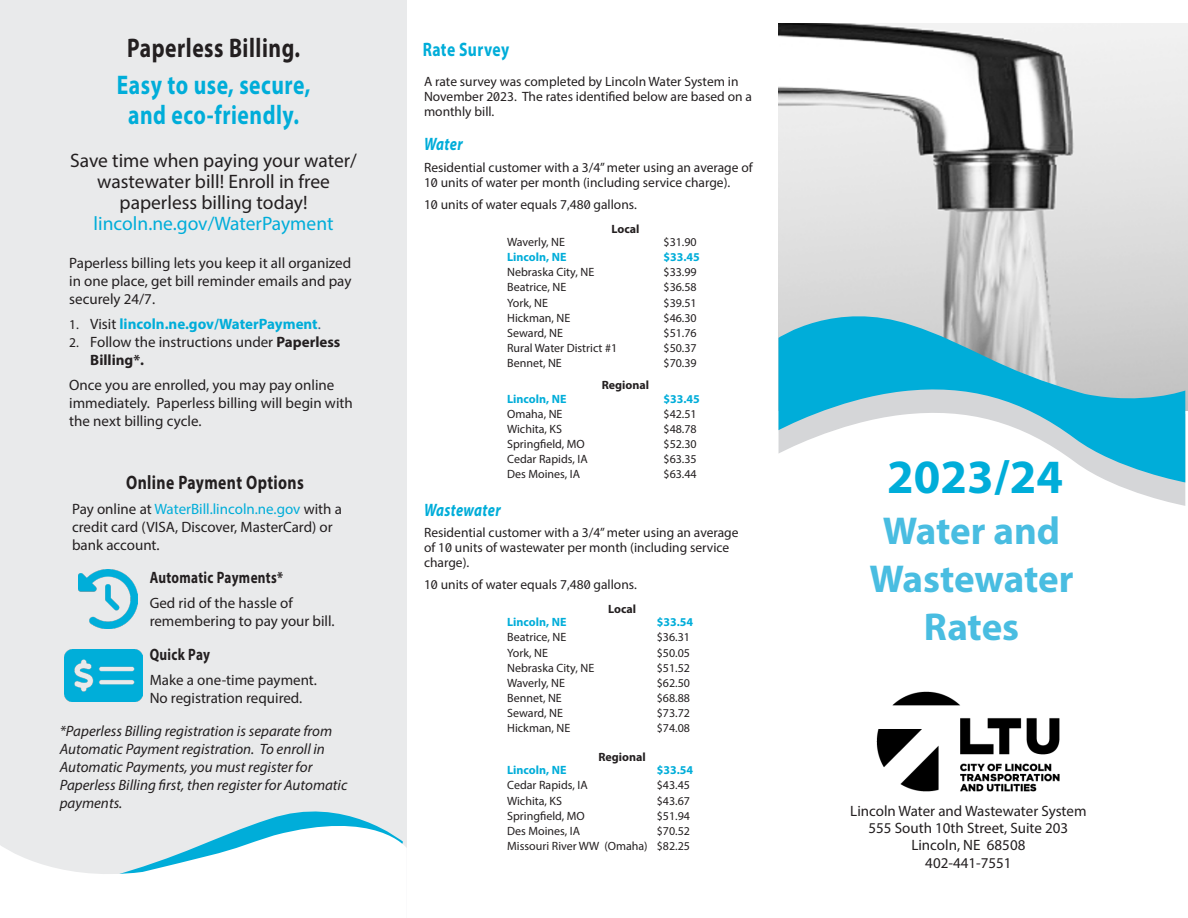
<style>
.page{position:relative;width:1188px;height:918px;background:#fff}
.page>*{position:absolute;margin:0;border:0;box-sizing:border-box;transform-origin:0 0}
.Title_Subhead{font:700 48px "Myriad Pro";color:#00add9}
.Title_Subhead-2{font:700 39px/48px "Myriad Pro";letter-spacing:-.005em;color:#49bde1;text-align:center}
.Heading2{font:700 27px/30px "Myriad Pro";letter-spacing:.025em;color:#00add9;text-align:center;scale:.8 1}
.Heading2-2{font:700 27px "Myriad Pro";letter-spacing:.025em;color:#231f20;scale:.8 1}
.t1{font:19.5px/21px "Myriad Pro";color:#231f20;text-align:center}
.t2{font:19.5px "Myriad Pro";color:#00add9}
.Heading2-3{font:700 19.5px "Myriad Pro";letter-spacing:.025em;color:#231f20;scale:.8 1}
.Heading2-4{font:700 19.5px "Myriad Pro";letter-spacing:.02em;color:#00add9;scale:.8 1}
.Heading2-5{font:italic 700 18px "Myriad Pro";letter-spacing:.02em;color:#00add9;scale:.8 1}
.Heading2-6{font:700 16.5px "Myriad Pro";letter-spacing:.025em;color:#231f20;scale:.8 1}
.t3{font:15px/18px "Myriad Pro";color:#231f20}
.t4{font:italic 15px/18px "Myriad Pro";color:#231f20}
.t5{font:700 15px "Myriad Pro";color:#00add9}
.t6{font:13.5px/15px "Myriad Pro";color:#231f20}
.t7{font:12px "Myriad Pro";color:#231f20}
.Table_Heading_Blue{font:700 12px "Myriad Pro";color:#00add9}
.Table_Heading{font:700 12px "Myriad Pro";color:#231f20}
.s1{font-weight:400;font-size:13.5px;color:#231f20}
.s2{font-weight:400;color:#231f20}
.s3{font-weight:400;color:#395f82}
.s4{font-size:13.5px}
.s5{font-weight:700}
.s6{color:#00add9}
</style>
<div class="page">
<div style="left:0;top:0;width:407px;height:918px;background:#e9eaeb"></div>
<img style="left:779px;top:24px;width:409px;height:387px">
<svg style="left:1111px;top:482px;width:74px;height:24px;fill:#d5d6d8"></svg>
<svg style="left:779px;top:300px;width:406px;height:182px"></svg>
<img style="left:79px;top:570px;width:59px;height:58px">
<img style="left:64px;top:650px;width:78px;height:52px">
<img style="left:877px;top:692px;width:183px;height:99px">
<svg style="left:0;top:811px;width:407px;height:107px;fill:#fff"></svg>
<p class="Heading2-2" style="left:127px;top:30px;width:218px">Paperless Billing.</p>
<p class="Heading2" style="left:117px;top:69px;width:244px">Easy to use, secure, and eco-friendly.</p>
<p class="t1" style="left:70px;top:150px;width:288px">Save time when paying your water/ wastewater bill! Enroll in free paperless billing today!</p>
<p class="t2" style="left:94px;top:211px;width:241px">lincoln.ne.gov/WaterPayment</p>
<p class="t3" style="left:69px;top:254px;width:284px;text-align:justify">Paperless billing lets you keep it all organized in one place, get bill reminder emails and pay securely 24/7.</p>
<p class="t5" style="left:69px;top:314px;width:253px"><span class="s1">1.</span> <span class="s2">Visit</span> lincoln.ne.gov/WaterPayment<span class="s3">.</span></p>
<p class="t3" style="left:90px;top:333px;width:252px;text-indent:-21px"><span class="s4">2.</span> Follow the instructions under <span class="s5">Paperless<br>Billing*.</span></p>
<p class="t3" style="left:69px;top:376px;width:285px">Once you are enrolled, you may pay online immediately. Paperless billing will begin with the next billing cycle.</p>
<p class="Heading2-3" style="left:126px;top:470px;width:224px">Online Payment Options</p>
<p class="t3" style="left:72px;top:499px;width:271px">Pay online at <span class="s6">WaterBill.lincoln.ne.gov</span> with a credit card (VISA, Discover, MasterCard) or bank account.</p>
<p class="Heading2-6" style="left:150px;top:567px;width:168px">Automatic Payments*</p>
<p class="t3" style="left:150px;top:593px;width:186px">Ged rid of the hassle of remembering to pay your bill.</p>
<p class="Heading2-6" style="left:150px;top:644px;width:77px">Quick Pay</p>
<p class="t3" style="left:150px;top:671px;width:169px">Make a one-time payment.</p>
<p class="t3" style="left:150px;top:689px;width:154px">No registration required.</p>
<p class="t4" style="left:60px;top:722px;width:289px">*Paperless Billing registration is separate from Automatic Payment registration. To enroll in Automatic Payments, you must register for Paperless Billing first, then register for Automatic payments.</p>
<p class="Heading2-4" style="left:423px;top:37px;width:110px">Rate Survey</p>
<p class="t6" style="left:424px;top:74px;width:329px">A rate survey was completed by Lincoln Water System in<br>November 2023. The rates identified below are based on a monthly bill.</p>
<p class="Heading2-5" style="left:424px;top:133px;width:50px">Water</p>
<p class="t6" style="left:424px;top:160px;width:330px">Residential customer with a 3/4” meter using an average of<br>10 units of water per month (including service charge).</p>
<p class="t6" style="left:424px;top:197px;width:214px">10 units of water equals 7,480 gallons.</p>
<p class="Table_Heading" style="left:611px;top:221px;width:30px">Local</p>
<p class="t7" style="left:507px;top:235px;width:59px">Waverly, NE</p>
<p class="t7" style="left:664px;top:235px;width:35px">$31.90</p>
<p class="Table_Heading_Blue" style="left:507px;top:249px;width:61px">Lincoln, NE</p>
<p class="Table_Heading_Blue" style="left:664px;top:249px;width:38px">$33.45</p>
<p class="t7" style="left:507px;top:265px;width:89px">Nebraska City, NE</p>
<p class="t7" style="left:664px;top:265px;width:35px">$33.99</p>
<p class="t7" style="left:507px;top:280px;width:61px">Beatrice, NE</p>
<p class="t7" style="left:664px;top:280px;width:35px">$36.58</p>
<p class="t7" style="left:507px;top:295px;width:42px">York, NE</p>
<p class="t7" style="left:664px;top:295px;width:35px">$39.51</p>
<p class="t7" style="left:507px;top:310px;width:65px">Hickman, NE</p>
<p class="t7" style="left:664px;top:310px;width:35px">$46.30</p>
<p class="t7" style="left:507px;top:325px;width:57px">Seward, NE</p>
<p class="t7" style="left:664px;top:325px;width:35px">$51.76</p>
<p class="t7" style="left:507px;top:340px;width:112px">Rural Water District #1</p>
<p class="t7" style="left:664px;top:340px;width:35px">$50.37</p>
<p class="t7" style="left:507px;top:356px;width:56px">Bennet, NE</p>
<p class="t7" style="left:664px;top:356px;width:35px">$70.39</p>
<p class="Table_Heading" style="left:602px;top:377px;width:49px">Regional</p>
<p class="Table_Heading_Blue" style="left:507px;top:391px;width:61px">Lincoln, NE</p>
<p class="Table_Heading_Blue" style="left:664px;top:391px;width:38px">$33.45</p>
<p class="t7" style="left:507px;top:406px;width:57px">Omaha, NE</p>
<p class="t7" style="left:664px;top:406px;width:35px">$42.51</p>
<p class="t7" style="left:507px;top:421px;width:56px">Wichita, KS</p>
<p class="t7" style="left:664px;top:421px;width:35px">$48.78</p>
<p class="t7" style="left:507px;top:437px;width:79px">Springfield, MO</p>
<p class="t7" style="left:664px;top:437px;width:35px">$52.30</p>
<p class="t7" style="left:507px;top:452px;width:82px">Cedar Rapids, IA</p>
<p class="t7" style="left:664px;top:452px;width:35px">$63.35</p>
<p class="t7" style="left:507px;top:467px;width:74px">Des Moines, IA</p>
<p class="t7" style="left:664px;top:467px;width:35px">$63.44</p>
<p class="Heading2-5" style="left:424px;top:498px;width:97px">Wastewater</p>
<p class="t6" style="left:424px;top:525px;width:316px">Residential customer with a 3/4” meter using an average of 10 units of wastewater per month (including service charge).</p>
<p class="t6" style="left:424px;top:577px;width:214px">10 units of water equals 7,480 gallons.</p>
<p class="Table_Heading" style="left:608px;top:601px;width:30px">Local</p>
<p class="Table_Heading_Blue" style="left:507px;top:614px;width:61px">Lincoln, NE</p>
<p class="Table_Heading_Blue" style="left:657px;top:614px;width:38px">$33.54</p>
<p class="t7" style="left:507px;top:630px;width:61px">Beatrice, NE</p>
<p class="t7" style="left:657px;top:630px;width:35px">$36.31</p>
<p class="t7" style="left:507px;top:645px;width:42px">York, NE</p>
<p class="t7" style="left:657px;top:645px;width:35px">$50.05</p>
<p class="t7" style="left:507px;top:660px;width:89px">Nebraska City, NE</p>
<p class="t7" style="left:657px;top:660px;width:35px">$51.52</p>
<p class="t7" style="left:507px;top:675px;width:59px">Waverly, NE</p>
<p class="t7" style="left:657px;top:675px;width:35px">$62.50</p>
<p class="t7" style="left:507px;top:690px;width:56px">Bennet, NE</p>
<p class="t7" style="left:657px;top:690px;width:35px">$68.88</p>
<p class="t7" style="left:507px;top:706px;width:57px">Seward, NE</p>
<p class="t7" style="left:657px;top:706px;width:35px">$73.72</p>
<p class="t7" style="left:507px;top:721px;width:65px">Hickman, NE</p>
<p class="t7" style="left:657px;top:721px;width:35px">$74.08</p>
<p class="Table_Heading" style="left:598px;top:749px;width:49px">Regional</p>
<p class="Table_Heading_Blue" style="left:507px;top:762px;width:61px">Lincoln, NE</p>
<p class="Table_Heading_Blue" style="left:657px;top:762px;width:38px">$33.54</p>
<p class="t7" style="left:507px;top:778px;width:82px">Cedar Rapids, IA</p>
<p class="t7" style="left:657px;top:778px;width:35px">$43.45</p>
<p class="t7" style="left:507px;top:793px;width:56px">Wichita, KS</p>
<p class="t7" style="left:657px;top:793px;width:35px">$43.67</p>
<p class="t7" style="left:507px;top:808px;width:79px">Springfield, MO</p>
<p class="t7" style="left:657px;top:808px;width:35px">$51.94</p>
<p class="t7" style="left:507px;top:823px;width:74px">Des Moines, IA</p>
<p class="t7" style="left:657px;top:823px;width:35px">$70.52</p>
<p class="t7" style="left:507px;top:838px;width:142px">Missouri River WW (Omaha)</p>
<p class="t7" style="left:657px;top:838px;width:35px">$82.25</p>
<p class="Title_Subhead" style="left:887px;top:445px;width:177px">2023/24</p>
<p class="Title_Subhead-2" style="left:883px;top:505px;width:179px">Water and</p>
<p class="Title_Subhead-2" style="left:869px;top:553px;width:206px">Wastewater<br>Rates</p>
<p class="t3" style="left:850px;top:802px;width:238px">Lincoln Water and Wastewater System</p>
<p class="t3" style="left:869px;top:819px;width:201px">555 South 10th Street, Suite 203</p>
<p class="t3" style="left:911px;top:836px;width:116px">Lincoln, NE 68508</p>
<p class="t3" style="left:925px;top:853px;width:88px">402-441-7551</p>
</div>
